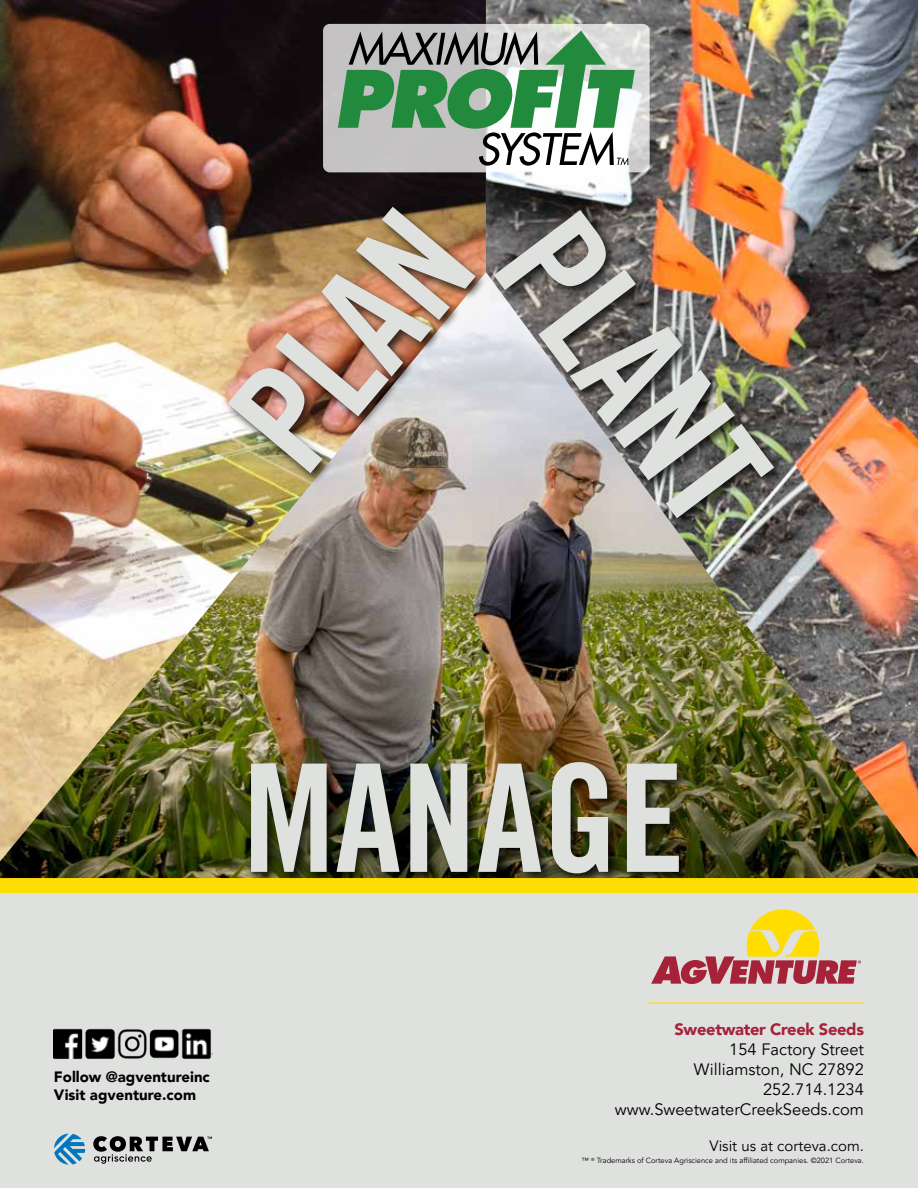
<style>
.page{position:relative;width:918px;height:1188px;background:#fff}
.page>*{position:absolute;margin:0;border:0;box-sizing:border-box;transform-origin:0 0}
.t1{font:150px "Trade Gothic LT Pro Bd Cn 20";color:#dfe1df}
.t2{font:16.5px/19.8px "Avenir LT Pro";color:#000;text-align:right}
.t3{font:900 16.5px "Avenir LT Pro";letter-spacing:-.02em;color:#a52238}
.t4{font:900 15px/18px "Avenir LT Pro";color:#000}
.t5{font:15px "Avenir LT Pro";color:#000}
.t6{font:7.5px "Avenir LT Pro";color:#000}
</style>
<div class="page">
<div style="left:0;top:891px;width:918px;height:297px;background:#dfe1df"></div>
<svg style="left:651px;top:909px;width:210px;height:75px"></svg>
<svg style="left:54px;top:1134px;width:31px;height:31px"></svg>
<svg style="left:93px;top:1136px;width:119px;height:28px"></svg>
<hr style="left:648px;top:1003px;width:216px;height:1px;background:#fd0">
<img style="left:54px;top:1028px;width:158px;height:31px">
<img style="left:0;top:0;width:486px;height:861px">
<img style="left:486px;top:0;width:432px;height:858px">
<div style="left:225px;top:204px;width:263px;height:281px;background:#000;opacity:.75"></div>
<div style="left:492px;top:207px;width:294px;height:323px;background:#000;opacity:.75"></div>
<div style="left:248px;top:758px;width:444px;height:128px;background:#000;opacity:.75"></div>
<svg style="left:323px;top:24px;width:327px;height:148px;background:#d2d1d1"></svg>
<svg style="left:338px;top:31px;width:297px;height:135px"></svg>
<div style="left:0;top:878px;width:918px;height:15px;background:#fd0"></div>
<h1 class="t1" style="left:194px;top:387px;width:276px;rotate:-50deg">PLAN</h1>
<h1 class="t1" style="left:604px;top:181px;width:335px;rotate:53deg">PLANT</h1>
<h1 class="t1" style="left:243px;top:727px;width:443px">MANAGE</h1>
<p class="t4" style="left:54px;top:1068px;width:157px">Follow @agventureinc<br>Visit agventure.com</p>
<p class="t3" style="left:650px;top:1020px;width:216px">Independent Seed Company</p>
<p class="t2" style="left:719px;top:1040px;width:146px">Address Lin 1<br>City State Zip Code<br>Phone<br>Website</p>
<p class="t3" style="left:675px;top:1020px;width:191px">Sweetwater Creek Seeds</p>
<p class="t2" style="left:615px;top:1040px;width:251px">154 Factory Street<br>Williamston, NC 27892<br>252.714.1234 www.SweetwaterCreekSeeds.com</p>
<p class="t5" style="left:709px;top:1137px;width:156px">Visit us at corteva.com.</p>
<p class="t6" style="left:582px;top:1156px;width:284px">™ <sup>®</sup> Trademarks of Corteva Agriscience and its affiliated companies. ©2021 Corteva.</p>
</div>
